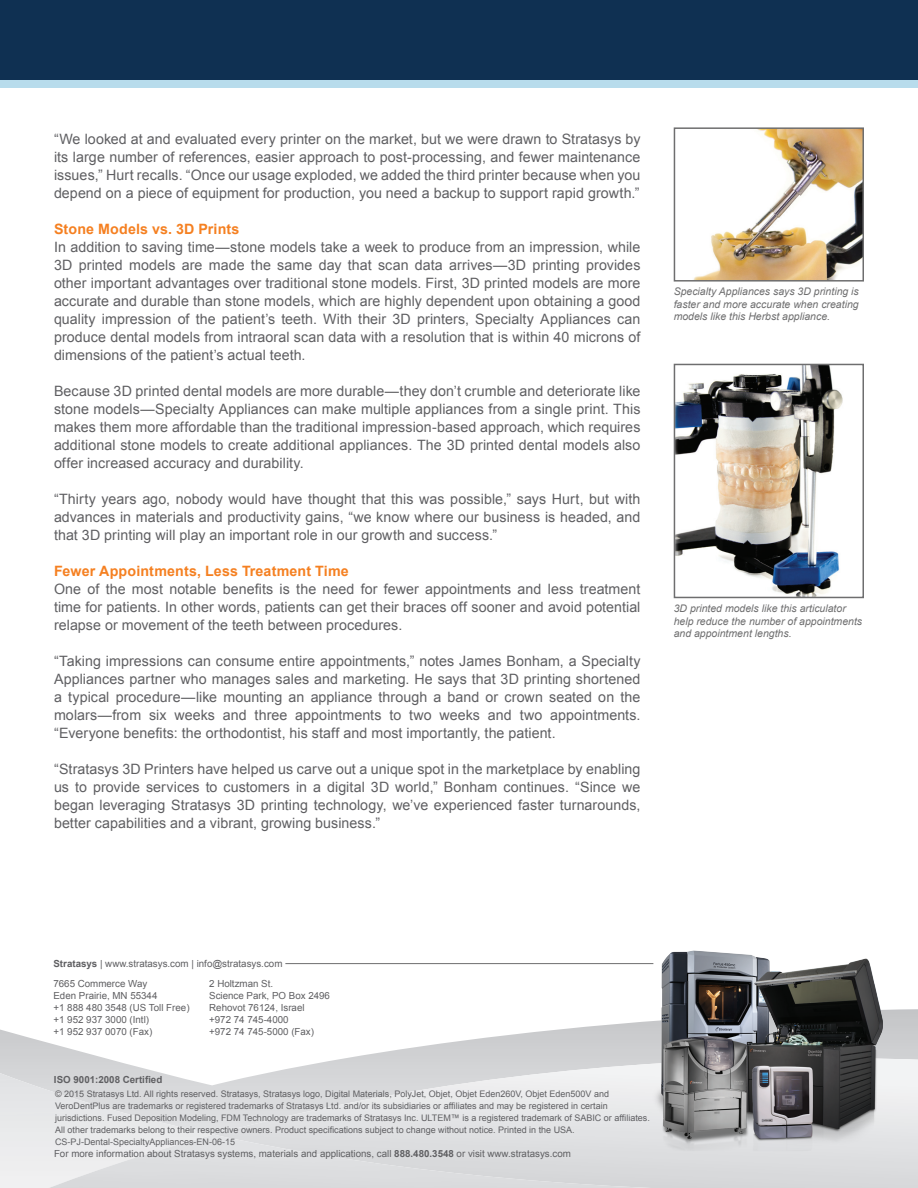
<style>
.page{position:relative;width:918px;height:1188px;background:#fff}
.page>*{position:absolute;margin:0;border:0;box-sizing:border-box;transform-origin:0 0}
.t1{font:14.25px/18px "Arial";letter-spacing:.005em;color:#5f5f62;text-align:justify}
.t2{font:700 14.25px "Arial";letter-spacing:.01em;color:#f58021}
.t3{font:italic 10.5px/12.6px "Arial";color:#6e6e6f;text-align:justify}
.t4{font:9.75px/12px "Arial";color:#5f5f62}
.t5{font:700 9.75px "Arial";color:#5f5f62}
.t6{font:9px/12px "Arial";color:#5f5f62}
.s1{font-weight:700}
</style>
<div class="page">
<svg style="left:0;top:1009px;width:918px;height:58px"></svg>
<svg style="left:213px;top:1058px;width:705px;height:77px;background:#e2e3e4"></svg>
<div style="left:0;top:72px;width:918px;height:16px;background:#b8dcec"></div>
<div style="left:0;top:0;width:918px;height:80px;background:#0f3052"></div>
<img style="left:639px;top:950px;width:246px;height:201px">
<hr style="left:285px;top:963px;width:368px;height:1px;background:#6e6e6f">
<img style="left:694px;top:130px;width:167px;height:149px">
<div style="left:674px;top:127px;width:190px;height:155px;border:2px solid #6e6e6f"></div>
<img style="left:677px;top:367px;width:166px;height:228px">
<div style="left:674px;top:364px;width:190px;height:234px;border:2px solid #6e6e6f"></div>
<p class="t1" style="left:54px;top:130px;width:588px">“We looked at and evaluated every printer on the market, but we were drawn to Stratasys by its large number of references, easier approach to post-processing, and fewer maintenance issues,” Hurt recalls. “Once our usage exploded, we added the third printer because when you depend on a piece of equipment for production, you need a backup to support rapid growth.”</p>
<p class="t2" style="left:54px;top:219px;width:187px">Stone Models vs. 3D Prints</p>
<p class="t1" style="left:54px;top:238px;width:588px">In addition to saving time—stone models take a week to produce from an impression, while 3D printed models are made the same day that scan data arrives—3D printing provides other important advantages over traditional stone models. First, 3D printed models are more accurate and durable than stone models, which are highly dependent upon obtaining a good quality impression of the patient’s teeth. With their 3D printers, Specialty Appliances can produce dental models from intraoral scan data with a resolution that is within 40 microns of dimensions of the patient’s actual teeth.</p>
<p class="t1" style="left:54px;top:382px;width:588px">Because 3D printed dental models are more durable—they don’t crumble and deteriorate like stone models—Specialty Appliances can make multiple appliances from a single print. This makes them more affordable than the traditional impression-based approach, which requires additional stone models to create additional appliances. The 3D printed dental models also offer increased accuracy and durability.</p>
<p class="t1" style="left:54px;top:490px;width:588px">“Thirty years ago, nobody would have thought that this was possible,” says Hurt, but with advances in materials and productivity gains, “we know where our business is headed, and that 3D printing will play an important role in our growth and success.”</p>
<p class="t2" style="left:54px;top:561px;width:296px">Fewer Appointments, Less Treatment Time</p>
<p class="t1" style="left:54px;top:580px;width:588px">One of the most notable benefits is the need for fewer appointments and less treatment time for patients. In other words, patients can get their braces off sooner and avoid potential relapse or movement of the teeth between procedures.</p>
<p class="t1" style="left:54px;top:652px;width:588px">“Taking impressions can consume entire appointments,” notes James Bonham, a Specialty Appliances partner who manages sales and marketing. He says that 3D printing shortened a typical procedure—like mounting an appliance through a band or crown seated on the molars—from six weeks and three appointments to two weeks and two appointments. “Everyone benefits: the orthodontist, his staff and most importantly, the patient.</p>
<p class="t1" style="left:54px;top:760px;width:588px">“Stratasys 3D Printers have helped us carve out a unique spot in the marketplace by enabling us to provide services to customers in a digital 3D world,” Bonham continues. “Since we began leveraging Stratasys 3D printing technology, we’ve experienced faster turnarounds, better capabilities and a vibrant, growing business.”</p>
<p class="t3" style="left:674px;top:285px;width:187px">Specialty Appliances says 3D printing is faster and more accurate when creating models like this Herbst appliance.</p>
<p class="t3" style="left:674px;top:602px;width:190px;text-align:left">3D printed models like this articulator help reduce the number of appointments and appointment lengths.</p>
<p class="t4" style="left:53px;top:958px;width:230px"><span class="s1">Stratasys</span> | www.stratasys.com | info@stratasys.com</p>
<p class="t4" style="left:53px;top:978px;width:138px">7665 Commerce Way<br>Eden Prairie, MN 55344<br>+1 888 480 3548 (US Toll Free) +1 952 937 3000 (Intl)<br>+1 952 937 0070 (Fax)</p>
<p class="t4" style="left:209px;top:978px;width:122px">2 Holtzman St.<br>Science Park, PO Box 2496<br>Rehovot 76124, Israel<br>+972 74 745-4000<br>+972 74 745-5000 (Fax)</p>
<p class="t5" style="left:54px;top:1073px;width:110px">ISO 9001:2008 Certified</p>
<p class="t6" style="left:55px;top:1088px;width:596px">© 2015 Stratasys Ltd. All rights reserved. Stratasys, Stratasys logo, Digital Materials, PolyJet, Objet, Objet Eden260V, Objet Eden500V and VeroDentPlus are trademarks or registered trademarks of Stratasys Ltd. and/or its subsidiaries or affiliates and may be registered in certain jurisdictions. Fused Deposition Modeling, FDM Technology are trademarks of Stratasys Inc. ULTEM™ is a registered trademark of SABIC or affiliates.<br>All other trademarks belong to their respective owners. Product specifications subject to change without notice. Printed in the USA.<br>CS-PJ-Dental-SpecialtyAppliances-EN-06-15</p>
<p class="t4" style="left:54px;top:1147px;width:518px">For more information about Stratasys systems, materials and applications, call <span class="s1">888.480.3548</span> or visit www.stratasys.com</p>
</div>
